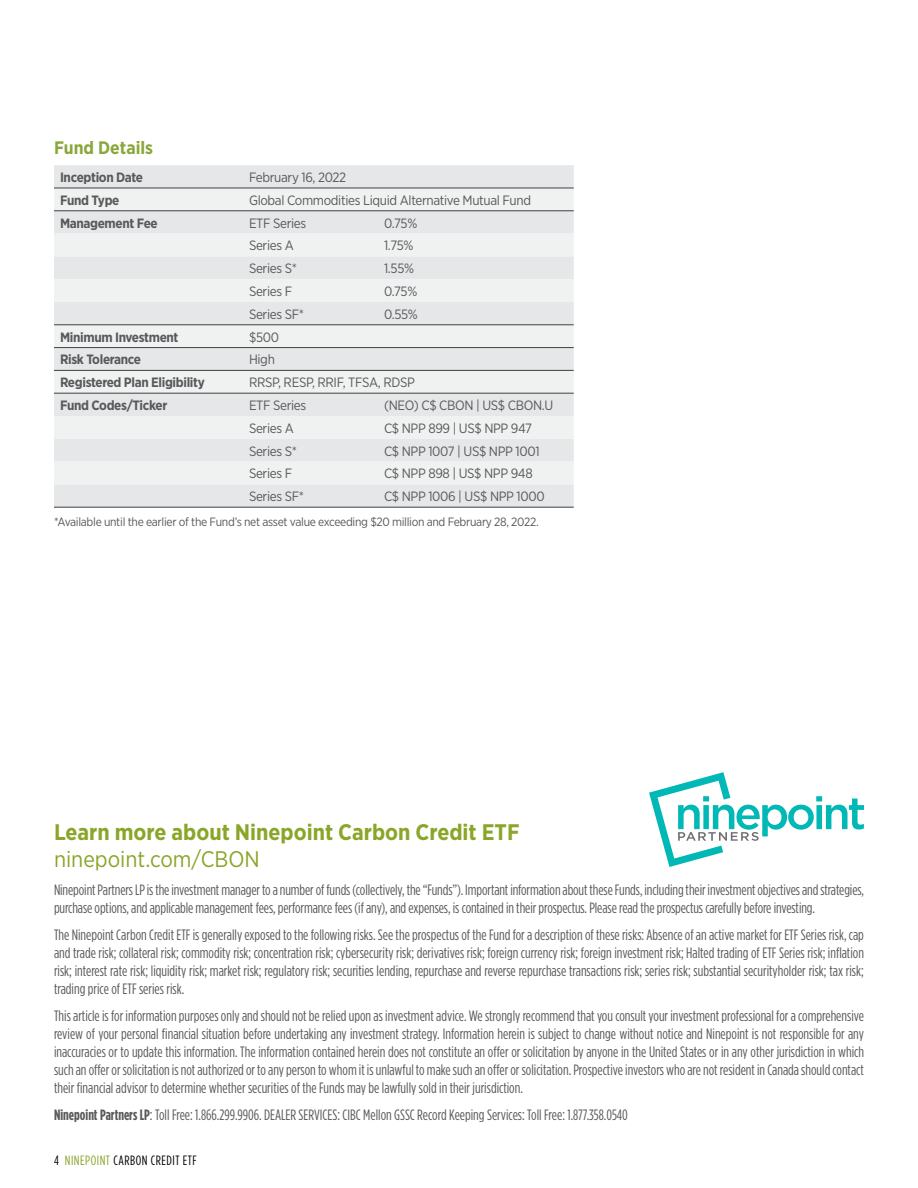
<style>
.page{position:relative;width:918px;height:1188px;background:#fff}
.page>*{position:absolute;margin:0;border:0;box-sizing:border-box;transform-origin:0 0}
.t1{font:700 22.5px "Gotham Narrow";color:#8aa528}
.t2{font:22.5px "Gotham Narrow";color:#8aa528}
.t3{font:700 18px "Gotham Narrow";color:#89a73b}
.t4{font:15px/18px "Gotham Condensed";letter-spacing:-.005em;color:#57595b;text-align:justify}
.t5{font:13.5px "Gotham Narrow";letter-spacing:-.025em;color:#57595b}
.t6{font:700 13.5px "Gotham Narrow";letter-spacing:-.025em;color:#57595b}
.t7{font:13.5px "Gotham Condensed";letter-spacing:.04em;color:#000}
.t8{font:12px "Gotham Narrow";letter-spacing:-.025em;color:#57595b}
.s1{font-weight:700}
.s2{color:#8aa528}
</style>
<div class="page">
<div style="left:54px;top:165px;width:520px;height:342px;background:#e5e7e8"></div>
<svg style="left:54px;top:189px;width:520px;height:295px;fill:#f0f1f1"></svg>
<hr style="left:54px;top:347px;width:189px;height:1px;background:#404041">
<hr style="left:243px;top:347px;width:135px;height:1px;background:#404041">
<hr style="left:378px;top:347px;width:196px;height:1px;background:#404041">
<hr style="left:54px;top:370px;width:189px;height:1px;background:#404041">
<hr style="left:243px;top:370px;width:135px;height:1px;background:#404041">
<hr style="left:378px;top:370px;width:196px;height:1px;background:#404041">
<hr style="left:54px;top:188px;width:189px;height:1px;background:#404041">
<hr style="left:243px;top:188px;width:135px;height:1px;background:#404041">
<hr style="left:378px;top:188px;width:196px;height:1px;background:#404041">
<hr style="left:54px;top:211px;width:189px;height:1px;background:#404041">
<hr style="left:243px;top:211px;width:135px;height:1px;background:#404041">
<hr style="left:378px;top:211px;width:196px;height:1px;background:#404041">
<hr style="left:54px;top:325px;width:189px;height:1px;background:#404041">
<hr style="left:243px;top:325px;width:135px;height:1px;background:#404041">
<hr style="left:378px;top:325px;width:196px;height:1px;background:#404041">
<hr style="left:54px;top:393px;width:189px;height:1px;background:#404041">
<hr style="left:243px;top:393px;width:135px;height:1px;background:#404041">
<hr style="left:378px;top:393px;width:196px;height:1px;background:#404041">
<hr style="left:54px;top:507px;width:189px;height:1px;background:#404041">
<hr style="left:243px;top:507px;width:135px;height:1px;background:#404041">
<hr style="left:378px;top:507px;width:196px;height:1px;background:#404041">
<svg style="left:649px;top:772px;width:215px;height:95px"></svg>
<p class="t3" style="left:54px;top:136px;width:101px">Fund Details</p>
<p class="t6" style="left:60px;top:169px;width:85px">Inception Date</p>
<p class="t5" style="left:249px;top:169px;width:99px">February 16, 2022</p>
<p class="t6" style="left:60px;top:191px;width:61px">Fund Type</p>
<p class="t5" style="left:249px;top:192px;width:284px">Global Commodities Liquid Alternative Mutual Fund</p>
<p class="t6" style="left:60px;top:214px;width:99px">Management Fee</p>
<p class="t5" style="left:249px;top:214px;width:59px">ETF Series</p>
<p class="t5" style="left:384px;top:214px;width:35px">0.75%</p>
<p class="t5" style="left:249px;top:237px;width:46px">Series A</p>
<p class="t5" style="left:384px;top:237px;width:31px">1.75%</p>
<p class="t5" style="left:249px;top:260px;width:49px">Series S*</p>
<p class="t5" style="left:384px;top:260px;width:32px">1.55%</p>
<p class="t5" style="left:249px;top:283px;width:45px">Series F</p>
<p class="t5" style="left:384px;top:283px;width:35px">0.75%</p>
<p class="t5" style="left:249px;top:306px;width:57px">Series SF*</p>
<p class="t5" style="left:384px;top:306px;width:35px">0.55%</p>
<p class="t6" style="left:60px;top:328px;width:120px">Minimum Investment</p>
<p class="t5" style="left:249px;top:328px;width:32px">$500</p>
<p class="t6" style="left:60px;top:351px;width:83px">Risk Tolerance</p>
<p class="t5" style="left:249px;top:351px;width:27px">High</p>
<p class="t6" style="left:60px;top:374px;width:146px">Registered Plan Eligibility</p>
<p class="t5" style="left:249px;top:374px;width:167px">RRSP, RESP, RRIF, TFSA, RDSP</p>
<p class="t6" style="left:60px;top:397px;width:109px">Fund Codes/Ticker</p>
<p class="t5" style="left:249px;top:397px;width:59px">ETF Series</p>
<p class="t5" style="left:384px;top:397px;width:171px">(NEO) C$ CBON | US$ CBON.U</p>
<p class="t5" style="left:249px;top:420px;width:46px">Series A</p>
<p class="t5" style="left:384px;top:420px;width:150px">C$ NPP 899 | US$ NPP 947</p>
<p class="t5" style="left:249px;top:442px;width:49px">Series S*</p>
<p class="t5" style="left:384px;top:442px;width:157px">C$ NPP 1007 | US$ NPP 1001</p>
<p class="t5" style="left:249px;top:465px;width:45px">Series F</p>
<p class="t5" style="left:384px;top:465px;width:150px">C$ NPP 898 | US$ NPP 948</p>
<p class="t5" style="left:249px;top:488px;width:57px">Series SF*</p>
<p class="t5" style="left:384px;top:488px;width:162px">C$ NPP 1006 | US$ NPP 1000</p>
<p class="t8" style="left:54px;top:514px;width:486px">*Available until the earlier of the Fund’s net asset value exceeding $20 million and February 28, 2022.</p>
<h1 class="t1" style="left:54px;top:818px;width:467px">Learn more about Ninepoint Carbon Credit ETF</h1>
<h1 class="t2" style="left:54px;top:845px;width:207px">ninepoint.com/CBON</h1>
<p class="t4" style="left:54px;top:881px;width:812px">Ninepoint Partners LP is the investment manager to a number of funds (collectively, the “Funds”). Important information about these Funds, including their investment objectives and strategies, purchase options, and applicable management fees, performance fees (if any), and expenses, is contained in their prospectus. Please read the prospectus carefully before investing.</p>
<p class="t4" style="left:54px;top:926px;width:812px">The Ninepoint Carbon Credit ETF is generally exposed to the following risks. See the prospectus of the Fund for a description of these risks: Absence of an active market for ETF Series risk, cap and trade risk; collateral risk; commodity risk; concentration risk; cybersecurity risk; derivatives risk; foreign currency risk; foreign investment risk; Halted trading of ETF Series risk; inflation risk; interest rate risk; liquidity risk; market risk; regulatory risk; securities lending, repurchase and reverse repurchase transactions risk; series risk; substantial securityholder risk; tax risk; trading price of ETF series risk.</p>
<p class="t4" style="left:54px;top:1007px;width:812px">This article is for information purposes only and should not be relied upon as investment advice. We strongly recommend that you consult your investment professional for a comprehensive review of your personal financial situation before undertaking any investment strategy. Information herein is subject to change without notice and Ninepoint is not responsible for any inaccuracies or to update this information. The information contained herein does not constitute an offer or solicitation by anyone in the United States or in any other jurisdiction in which such an offer or solicitation is not authorized or to any person to whom it is unlawful to make such an offer or solicitation. Prospective investors who are not resident in Canada should contact their financial advisor to determine whether securities of the Funds may be lawfully sold in their jurisdiction.</p>
<p class="t4" style="left:54px;top:1106px;width:575px"><span class="s1">Ninepoint Partners LP</span>: Toll Free: 1.866.299.9906. DEALER SERVICES: CIBC Mellon GSSC Record Keeping Services: Toll Free: 1.877.358.0540</p>
<p class="t7" style="left:54px;top:1153px;width:144px">4 <span class="s2">NINEPOINT</span> CARBON CREDIT ETF</p>
</div>
